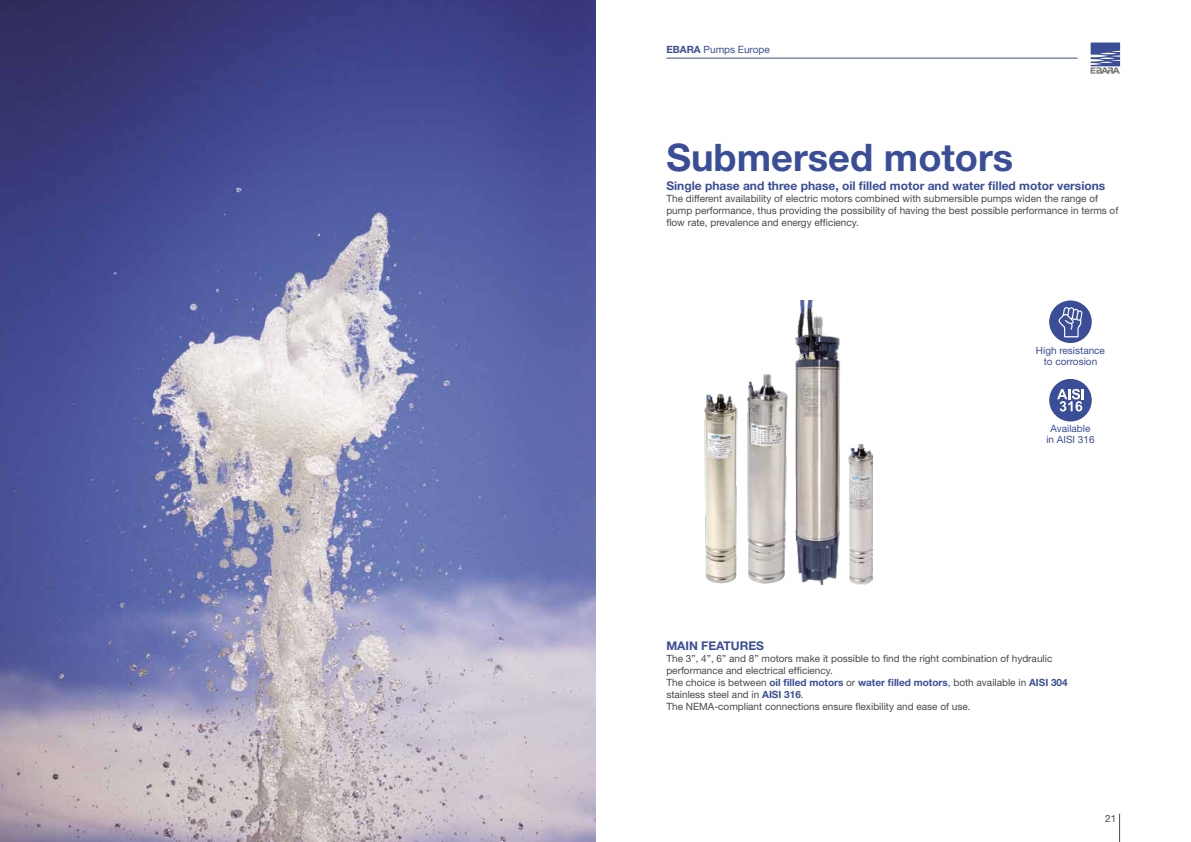
<style>
.page{position:relative;width:1191px;height:842px;background:#fff}
.page>*{position:absolute;margin:0;border:0;box-sizing:border-box;transform-origin:0 0}
.t1{font:700 38px "Helvetica Neue";color:#3a4d98}
.t2{font:700 12px "Helvetica Neue";color:#3a4d98}
.t3{font:10px/12px "Helvetica Neue";color:#484848}
.t4{font:10px/11px "Helvetica Neue";color:#3a4d98;text-align:center}
.s1{font-weight:700}
.s2{font-weight:700;color:#3a4d98}
</style>
<div class="page">
<svg style="left:1119px;top:814px;width:1px;height:28px"></svg>
<svg style="left:1090px;top:43px;width:30px;height:31px"></svg>
<hr style="left:666px;top:58px;width:411px;height:1px;background:#3a4d98">
<img style="left:0;top:0;width:595px;height:842px">
<img style="left:704px;top:301px;width:168px;height:283px">
<div style="left:1049px;top:300px;width:42px;height:43px;background:#3a4d98;border-radius:50%"></div>
<svg style="left:1058px;top:307px;width:24px;height:30px"></svg>
<div style="left:1049px;top:379px;width:42px;height:42px;background:#3a4d98;border-radius:50%"></div>
<svg style="left:1057px;top:389px;width:26px;height:22px"></svg>
<p class="t4" style="left:666px;top:44px;width:105px"><span class="s1">EBARA</span> Pumps Europe</p>
<h1 class="t1" style="left:666px;top:134px;width:348px">Submersed motors</h1>
<p class="t2" style="left:666px;top:178px;width:440px">Single phase and three phase, oil filled motor and water filled motor versions</p>
<p class="t3" style="left:666px;top:192px;width:453px">The different availability of electric motors combined with submersible pumps widen the range of pump performance, thus providing the possibility of having the best possible performance in terms of flow rate, prevalence and energy efficiency.</p>
<p class="t4" style="left:1036px;top:345px;width:71px">High resistance to corrosion</p>
<p class="t4" style="left:1046px;top:423px;width:50px">Available in AISI 316</p>
<p class="t2" style="left:666px;top:638px;width:99px">MAIN FEATURES</p>
<p class="t3" style="left:666px;top:652px;width:403px">The 3”, 4”, 6” and 8” motors make it possible to find the right combination of hydraulic performance and electrical efficiency.<br>The choice is between <span class="s2">oil filled motors</span> or <span class="s2">water filled motors</span>, both available in <span class="s2">AISI 304 </span>stainless steel and in <span class="s2">AISI 316</span>.<br>The NEMA-compliant connections ensure flexibility and ease of use.</p>
<p class="t3" style="left:1105px;top:812px;width:13px">21</p>
</div>
